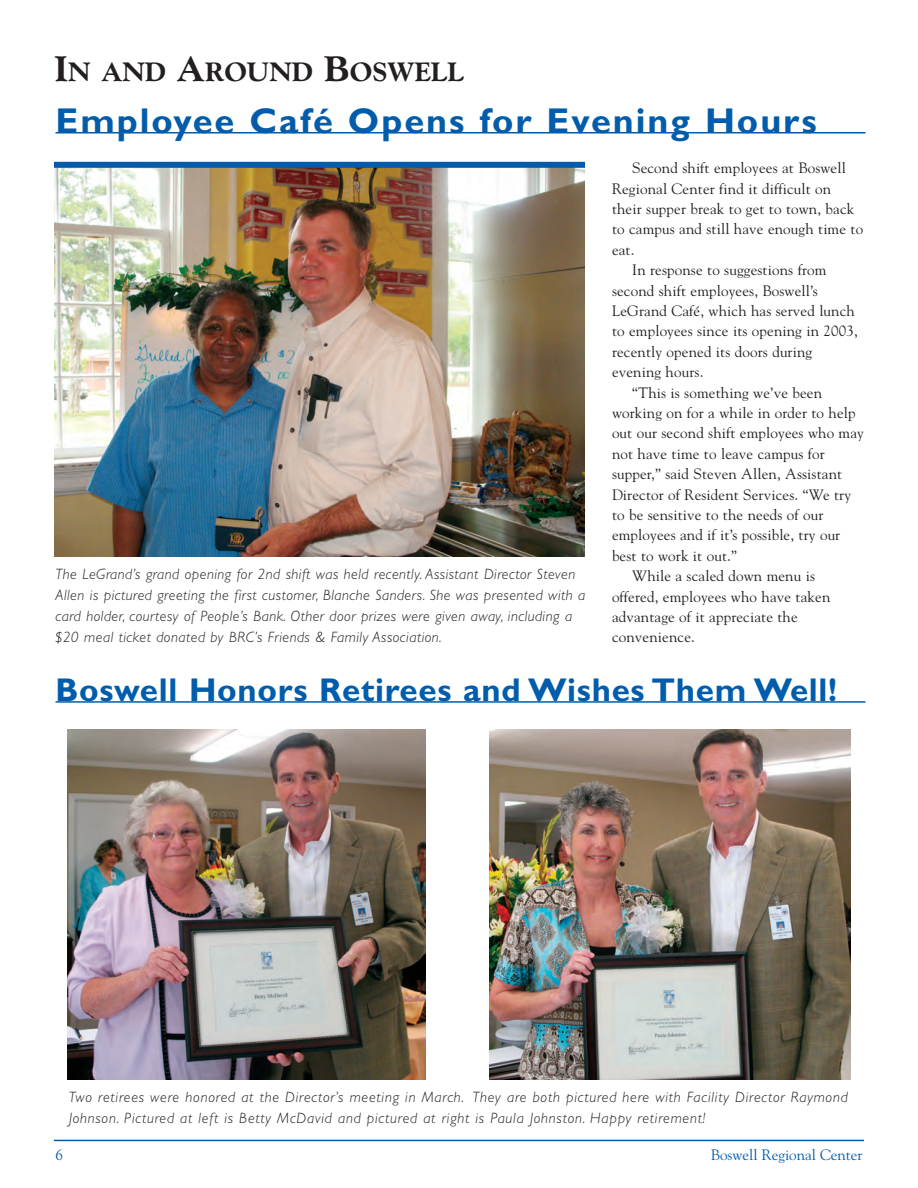
<style>
.page{position:relative;width:918px;height:1188px;background:#fff}
.page>*{position:absolute;margin:0;border:0;box-sizing:border-box;transform-origin:0 0}
.t1{font:700 36px "Gill Sans";letter-spacing:.055em;color:#015dab}
.t2{font:700 33px "Gill Sans";letter-spacing:.02em;color:#015dab}
.t3{font:800 27px "Goudy";color:#231f20}
.t4{font:15px "Goudy";letter-spacing:.01em;color:#231f20}
.t5{font:italic 300 15px/21px "Gill Sans";letter-spacing:.03em;color:#231f20}
.t6{font:italic 300 15px/21px "Gill Sans";letter-spacing:.05em;color:#231f20}
.t7{font:15px "Goudy";color:#015dab}
.s1{font-size:36px}
</style>
<div class="page">
<hr style="left:54px;top:1140px;width:810px;height:1px;background:#015dab">
<hr style="left:56px;top:132px;width:810px;height:2px;background:#015dab">
<hr style="left:56px;top:701px;width:810px;height:2px;background:#015dab">
<img style="left:54px;top:168px;width:531px;height:388px">
<div style="left:54px;top:162px;width:531px;height:6px;background:#015dab"></div>
<img style="left:68px;top:729px;width:357px;height:351px">
<img style="left:490px;top:729px;width:360px;height:351px">
<h3 class="t3" style="left:54px;top:61px;width:411px"><span class="s1">I</span>N AND <span class="s1">A</span>ROUND <span class="s1">B</span>OSWELL</h3>
<h1 class="t1" style="left:56px;top:107px;width:763px">Employee Café Opens for Evening Hours</h1>
<p class="t5" style="left:55px;top:564px;width:531px">The LeGrand’s grand opening for 2nd shift was held recently. Assistant Director Steven Allen is pictured greeting the first customer, Blanche Sanders. She was presented with a card holder, courtesy of People’s Bank. Other door prizes were given away, including a $20 meal ticket donated by BRC’s Friends &amp; Family Association.</p>
<p class="t4" style="left:632px;top:159px;width:215px">Second shift employees at Boswell</p>
<p class="t4" style="left:612px;top:180px;width:221px">Regional Center find it difficult on</p>
<p class="t4" style="left:612px;top:200px;width:244px">their supper break to get to town, back</p>
<p class="t4" style="left:612px;top:220px;width:253px">to campus and still have enough time to</p>
<p class="t4" style="left:612px;top:241px;width:24px">eat.</p>
<p class="t4" style="left:632px;top:261px;width:196px">In response to suggestions from</p>
<p class="t4" style="left:612px;top:282px;width:207px">second shift employees, Boswell’s</p>
<p class="t4" style="left:612px;top:302px;width:244px">LeGrand Café, which has served lunch</p>
<p class="t4" style="left:612px;top:322px;width:247px">to employees since its opening in 2003,</p>
<p class="t4" style="left:612px;top:343px;width:202px">recently opened its doors during</p>
<p class="t4" style="left:612px;top:363px;width:93px">evening hours.</p>
<p class="t4" style="left:632px;top:384px;width:191px">“This is something we’ve been</p>
<p class="t4" style="left:612px;top:404px;width:245px">working on for a while in order to help</p>
<p class="t4" style="left:612px;top:424px;width:253px">out our second shift employees who may</p>
<p class="t4" style="left:612px;top:445px;width:214px">not have time to leave campus for</p>
<p class="t4" style="left:612px;top:465px;width:232px">supper,” said Steven Allen, Assistant</p>
<p class="t4" style="left:612px;top:486px;width:241px">Director of Resident Services. “We try</p>
<p class="t4" style="left:612px;top:506px;width:213px">to be sensitive to the needs of our</p>
<p class="t4" style="left:612px;top:526px;width:230px">employees and if it’s possible, try our</p>
<p class="t4" style="left:612px;top:547px;width:126px">best to work it out.”</p>
<p class="t4" style="left:632px;top:567px;width:184px">While a scaled down menu is</p>
<p class="t4" style="left:612px;top:588px;width:220px">offered, employees who have taken</p>
<p class="t4" style="left:612px;top:608px;width:187px">advantage of it appreciate the</p>
<p class="t4" style="left:612px;top:628px;width:84px">convenience.</p>
<h2 class="t2" style="left:56px;top:678px;width:783px">Boswell Honors Retirees and Wishes Them Well!</h2>
<p class="t6" style="left:69px;top:1088px;width:780px">Two retirees were honored at the Director’s meeting in March. They are both pictured here with Facility Director Raymond<br>Johnson. Pictured at left is Betty McDavid and pictured at right is Paula Johnston. Happy retirement!</p>
<p class="t7" style="left:56px;top:1146px;width:9px">6</p>
<p class="t7" style="left:711px;top:1146px;width:153px">Boswell Regional Center</p>
</div>
